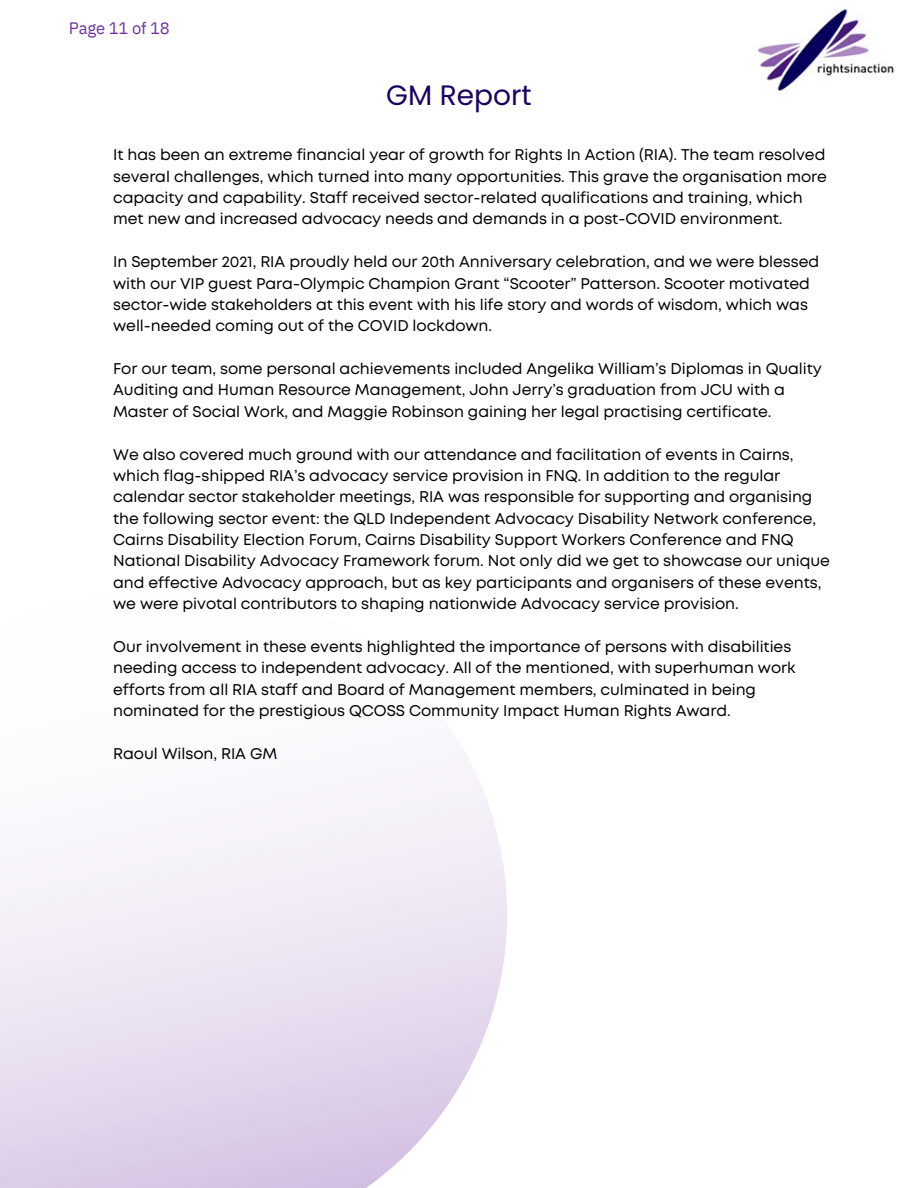
<style>
.page{position:relative;width:918px;height:1188px;background:#fff}
.page>*{position:absolute;margin:0;border:0;box-sizing:border-box;transform-origin:0 0}
.t1{font:28.05px "Poppins";color:#1a0364}
.t2{font:16.5px "IBM Plex Sans";letter-spacing:-.01em;color:#7030a0}
.t3{font:15.45px/21.3px "Mont";letter-spacing:-.005em;color:#000}
</style>
<div class="page">
<svg style="left:0;top:762px;width:507px;height:426px"></svg>
<img style="left:758px;top:9px;width:136px;height:92px">
<p class="t2" style="left:69px;top:17px;width:102px">Page 11 of 18</p>
<h1 class="t1" style="left:386px;top:75px;width:147px">GM Report</h1>
<p class="t3" style="left:113px;top:145px;width:715px">It has been an extreme financial year of growth for Rights In Action (RIA). The team resolved several challenges, which turned into many opportunities. This grave the organisation more capacity and capability. Staff received sector-related qualifications and training, which met new and increased advocacy needs and demands in a post-COVID environment.</p>
<p class="t3" style="left:113px;top:252px;width:708px">In September 2021, RIA proudly held our 20th Anniversary celebration, and we were blessed with our VIP guest Para-Olympic Champion Grant “Scooter” Patterson. Scooter motivated sector-wide stakeholders at this event with his life story and words of wisdom, which was well-needed coming out of the COVID lockdown.</p>
<p class="t3" style="left:113px;top:359px;width:710px">For our team, some personal achievements included Angelika William’s Diplomas in Quality<br>Auditing and Human Resource Management, John Jerry’s graduation from JCU with a<br>Master of Social Work, and Maggie Robinson gaining her legal practising certificate.</p>
<p class="t3" style="left:113px;top:445px;width:718px">We also covered much ground with our attendance and facilitation of events in Cairns, which flag-shipped RIA’s advocacy service provision in FNQ. In addition to the regular calendar sector stakeholder meetings, RIA was responsible for supporting and organising the following sector event: the QLD Independent Advocacy Disability Network conference, Cairns Disability Election Forum, Cairns Disability Support Workers Conference and FNQ National Disability Advocacy Framework forum. Not only did we get to showcase our unique and effective Advocacy approach, but as key participants and organisers of these events, we were pivotal contributors to shaping nationwide Advocacy service provision.</p>
<p class="t3" style="left:113px;top:637px;width:684px">Our involvement in these events highlighted the importance of persons with disabilities needing access to independent advocacy. All of the mentioned, with superhuman work efforts from all RIA staff and Board of Management members, culminated in being nominated for the prestigious QCOSS Community Impact Human Rights Award.</p>
<p class="t3" style="left:113px;top:744px;width:165px">Raoul Wilson, RIA GM</p>
</div>
